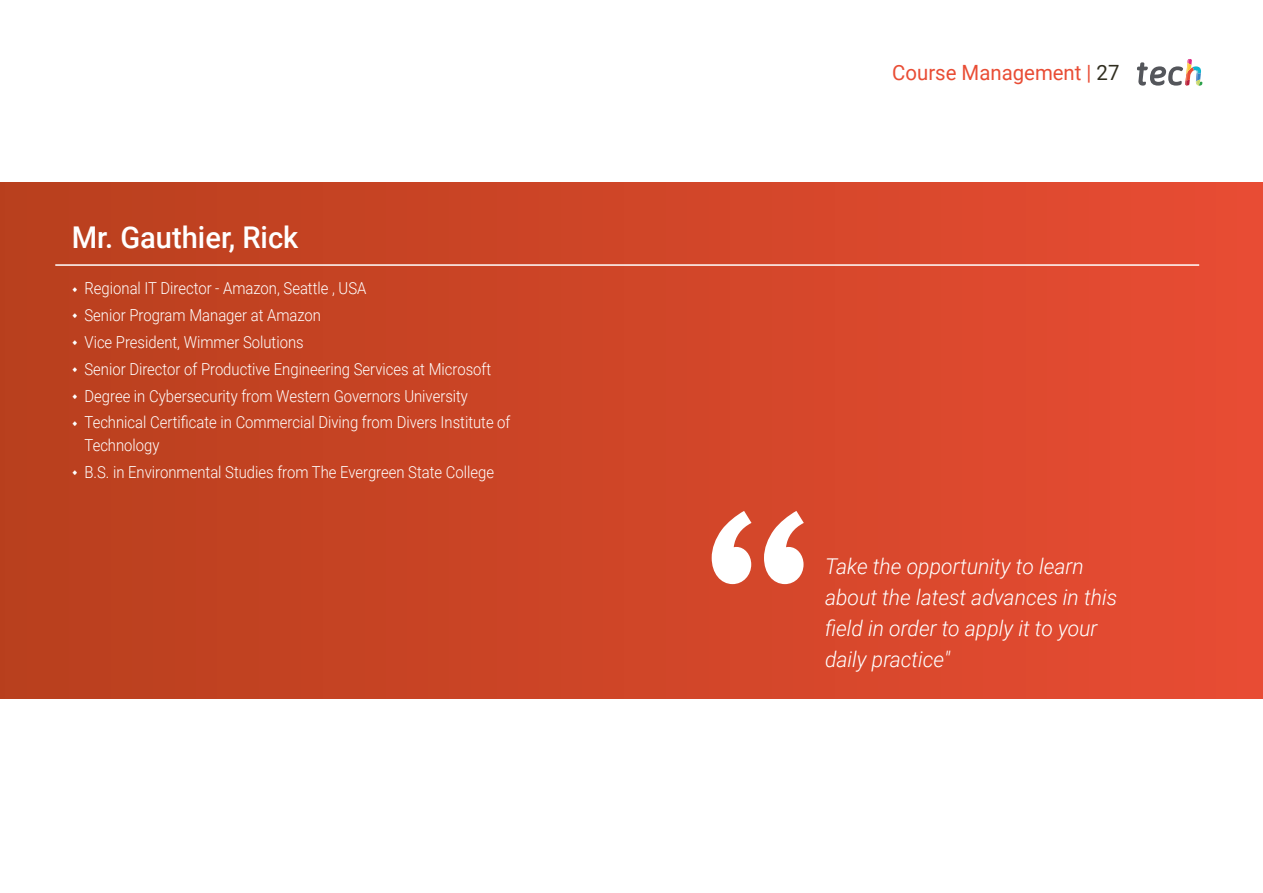
<style>
.page{position:relative;width:1263px;height:893px;background:#fff}
.page>*{position:absolute;margin:0;border:0;box-sizing:border-box;transform-origin:0 0}
.t1{font:500 30px "Roboto";color:#fff}
.t2{font:italic 300 21.75px/30.8px "Roboto";color:#fff}
.t3{font:21px "Roboto";color:#e94d35}
.t4{font:300 16.5px/26.7px "Roboto";color:#fff;scale:.9 1}
.s1{color:#312e20}
</style>
<div class="page">
<svg style="left:1137px;top:59px;width:65px;height:27px"></svg>
<div style="left:0;top:182px;width:1263px;height:516px;background:linear-gradient(to right,#b83f1d,#e84c33)"></div>
<hr style="left:55px;top:264px;width:1144px;height:2px;background:#fff">
<svg style="left:712px;top:511px;width:92px;height:73px"></svg>
<svg style="left:73px;top:287px;width:4px;height:5px"></svg>
<svg style="left:73px;top:314px;width:4px;height:5px"></svg>
<svg style="left:73px;top:340px;width:4px;height:5px"></svg>
<svg style="left:73px;top:367px;width:4px;height:5px"></svg>
<svg style="left:73px;top:394px;width:4px;height:5px"></svg>
<svg style="left:73px;top:421px;width:4px;height:5px"></svg>
<svg style="left:73px;top:470px;width:4px;height:5px"></svg>
<h1 class="t1" style="left:72px;top:216px;width:228px">Mr. Gauthier, Rick</h1>
<p class="t4" style="left:85px;top:275px;width:475px">Regional IT Director - Amazon, Seattle , USA<br>Senior Program Manager at Amazon<br>Vice President, Wimmer Solutions<br>Senior Director of Productive Engineering Services at Microsoft Degree in Cybersecurity from Western Governors University Technical Certificate in Commercial Diving from Divers Institute of</p>
<p class="t4" style="left:85px;top:431px;width:457px">Technology<br>B.S. in Environmental Studies from The Evergreen State College</p>
<p class="t3" style="left:892px;top:57px;width:229px">Course Management | <span class="s1">27</span></p>
<h2 class="t2" style="left:825px;top:550px;width:294px">Take the opportunity to learn about the latest advances in this field in order to apply it to your daily practice"</h2>
</div>
